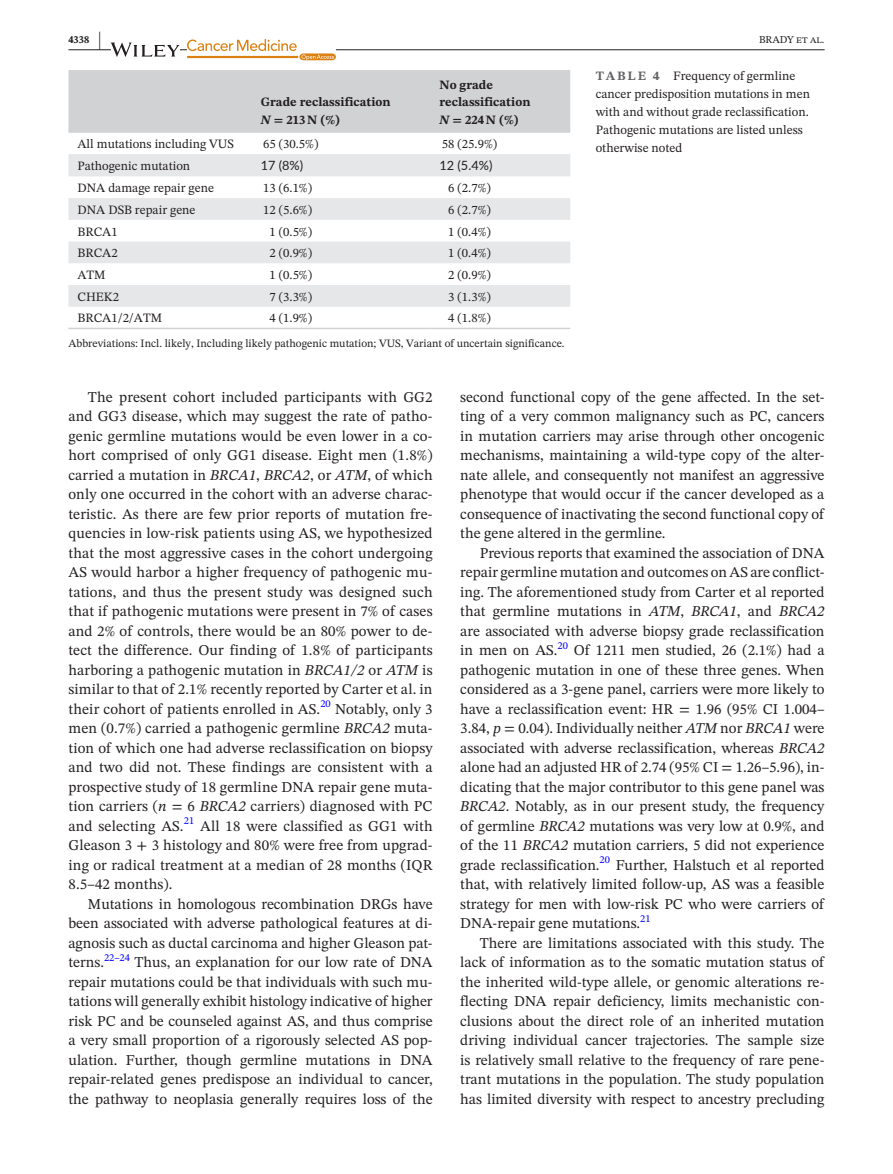
<style>
.page{position:relative;width:893px;height:1174px;background:#fff}
.page>*{position:absolute;margin:0;border:0;box-sizing:border-box;transform-origin:0 0}
.t1{font:15px/19.5px "STIX Two Text";color:#231f20;text-align:justify}
.t2{font:12.75px/18px "STIX Two Text";color:#231f20}
.t3{font:700 12.75px/17.2px "STIX Two Text";color:#231f20}
.t4{font:12.75px "Lato";color:#231f20}
.t5{font:11.25px "STIX Two Text";color:#231f20}
.t6{font:10.5px "STIX Two Text";color:#00f}
.t7{font:10.5px "STIX Two Text";color:#231f20}
.t8{font:700 10.5px "STIX Two Text";color:#231f20}
.s1{font-size:21px}
.s2{font-style:italic}
.s3{font-family:"STIX"}
.s4{font-weight:700;color:#636366}
</style>
<div class="page">
<hr style="left:68px;top:49px;width:756px;height:1px;background:#231f20">
<svg style="left:111px;top:43px;width:68px;height:14px"></svg>
<svg style="left:187px;top:39px;width:149px;height:21px"></svg>
<div style="left:68px;top:70px;width:502px;height:63px;background:#d1d2d4"></div>
<svg style="left:68px;top:154px;width:502px;height:153px;fill:#e6e7e9"></svg>
<hr style="left:68px;top:328px;width:184px;height:1px;background:#d1d2d4">
<hr style="left:252px;top:328px;width:178px;height:1px;background:#d1d2d4">
<hr style="left:430px;top:328px;width:140px;height:1px;background:#d1d2d4">
<p class="t8" style="left:68px;top:32px;width:34px">4338 <span class="s1">|</span></p>
<p class="t7" style="left:759px;top:32px;width:67px">BRADY et al.</p>
<p class="t3" style="left:261px;top:94px;width:132px">Grade reclassification<br><span class="s2">N</span> <span class="s3">=</span> 213N (%)</p>
<p class="t3" style="left:439px;top:76px;width:93px">No grade reclassification<br><span class="s2">N</span> <span class="s3">=</span> 224N (%)</p>
<p class="t2" style="left:77px;top:135px;width:158px">All mutations including VUS</p>
<p class="t2" style="left:263px;top:135px;width:57px">65 (30.5%)</p>
<p class="t2" style="left:442px;top:135px;width:57px">58 (25.9%)</p>
<p class="t2" style="left:77px;top:156px;width:114px">Pathogenic mutation</p>
<p class="t4" style="left:261px;top:157px;width:44px">17 (8%)</p>
<p class="t4" style="left:439px;top:157px;width:54px">12 (5.4%)</p>
<p class="t2" style="left:77px;top:179px;width:138px">DNA damage repair gene</p>
<p class="t2" style="left:263px;top:179px;width:50px">13 (6.1%)</p>
<p class="t2" style="left:448px;top:179px;width:44px">6 (2.7%)</p>
<p class="t2" style="left:77px;top:200px;width:120px">DNA DSB repair gene</p>
<p class="t2" style="left:263px;top:200px;width:50px">12 (5.6%)</p>
<p class="t2" style="left:448px;top:200px;width:44px">6 (2.7%)</p>
<p class="t2" style="left:77px;top:222px;width:42px">BRCA1</p>
<p class="t2" style="left:270px;top:222px;width:44px">1 (0.5%)</p>
<p class="t2" style="left:448px;top:222px;width:44px">1 (0.4%)</p>
<p class="t2" style="left:77px;top:244px;width:42px">BRCA2</p>
<p class="t2" style="left:270px;top:244px;width:44px">2 (0.9%)</p>
<p class="t2" style="left:448px;top:244px;width:44px">1 (0.4%)</p>
<p class="t2" style="left:77px;top:266px;width:30px">ATM</p>
<p class="t2" style="left:270px;top:266px;width:44px">1 (0.5%)</p>
<p class="t2" style="left:448px;top:266px;width:44px">2 (0.9%)</p>
<p class="t2" style="left:77px;top:287px;width:43px">CHEK2</p>
<p class="t2" style="left:270px;top:287px;width:44px">7 (3.3%)</p>
<p class="t2" style="left:448px;top:287px;width:44px">3 (1.3%)</p>
<p class="t2" style="left:77px;top:309px;width:86px">BRCA1/2/ATM</p>
<p class="t2" style="left:270px;top:309px;width:44px">4 (1.9%)</p>
<p class="t2" style="left:448px;top:309px;width:44px">4 (1.8%)</p>
<p class="t5" style="left:68px;top:335px;width:498px">Abbreviations: Incl. likely, Including likely pathogenic mutation; VUS, Variant of uncertain significance.</p>
<p class="t2" style="left:596px;top:66px;width:216px"><span class="s4">TABLE 4</span> Frequency of germline cancer predisposition mutations in men with and without grade reclassification.<br>Pathogenic mutations are listed unless otherwise noted</p>
<p class="t1" style="left:68px;top:387px;width:366px;text-indent:20px">The present cohort included participants with GG2 and GG3 disease, which may suggest the rate of patho&shy;genic germline mutations would be even lower in a co&shy;hort comprised of only GG1 disease. Eight men (1.8%) carried a mutation in <span class="s2">BRCA1</span>, <span class="s2">BRCA2</span>, or <span class="s2">ATM</span>, of which only one occurred in the cohort with an adverse charac&shy;teristic. As there are few prior reports of mutation fre&shy;quencies in low-risk patients using AS, we hypothesized that the most aggressive cases in the cohort undergoing AS would harbor a higher frequency of pathogenic mu&shy;tations, and thus the present study was designed such that if pathogenic mutations were present in 7% of cases and 2% of controls, there would be an 80% power to de&shy;tect the difference. Our finding of 1.8% of participants harboring a pathogenic mutation in <span class="s2">BRCA1/2</span> or <span class="s2">ATM</span> is similar to that of 2.1% recently reported by Carter et al. in their cohort of patients enrolled in AS.</p>
<p class="t6" style="left:320px;top:696px;width:12px">20</p>
<p class="t1" style="left:68px;top:699px;width:366px;text-indent:267px">Notably, only 3 men (0.7%) carried a pathogenic germline <span class="s2">BRCA2</span> muta&shy;tion of which one had adverse reclassification on biopsy and two did not. These findings are consistent with a prospective study of 18 germline DNA repair gene muta&shy;tion carriers (<span class="s2">n</span> = 6 <span class="s2">BRCA2</span> carriers) diagnosed with PC and selecting AS.</p>
<p class="t6" style="left:184px;top:813px;width:12px">21</p>
<p class="t1" style="left:68px;top:816px;width:366px;text-indent:132px">All 18 were classified as GG1 with Gleason 3 + 3 histology and 80% were free from upgrad&shy;ing or radical treatment at a median of 28 months (IQR 8.5–42 months).</p>
<p class="t1" style="left:68px;top:894px;width:366px;text-indent:20px">Mutations in homologous recombination DRGs have been associated with adverse pathological features at di&shy;agnosis such as ductal carcinoma and higher Gleason pat&shy;terns.</p>
<p class="t6" style="left:104px;top:949px;width:28px">22–24</p>
<p class="t1" style="left:68px;top:952px;width:366px;text-indent:66px">Thus, an explanation for our low rate of DNA repair mutations could be that individuals with such mu&shy;tations will generally exhibit histology indicative of higher risk PC and be counseled against AS, and thus comprise a very small proportion of a rigorously selected AS pop&shy;ulation. Further, though germline mutations in DNA repair-related genes predispose an individual to cancer, the pathway to neoplasia generally requires loss of the</p>
<p class="t1" style="left:460px;top:387px;width:366px">second functional copy of the gene affected. In the set&shy;ting of a very common malignancy such as PC, cancers in mutation carriers may arise through other oncogenic mechanisms, maintaining a wild-type copy of the alter&shy;nate allele, and consequently not manifest an aggressive phenotype that would occur if the cancer developed as a consequence of inactivating the second functional copy of the gene altered in the germline.</p>
<p class="t1" style="left:460px;top:543px;width:366px;text-indent:20px">Previous reports that examined the association of DNA repair germline mutation and outcomes on AS are conflict&shy;ing. The aforementioned study from Carter et al reported that germline mutations in <span class="s2">ATM</span>, <span class="s2">BRCA1</span>, and <span class="s2">BRCA2 </span>are associated with adverse biopsy grade reclassification in men on AS.<sup>20</sup> Of 1211 men studied, 26 (2.1%) had a pathogenic mutation in one of these three genes. When considered as a 3-gene panel, carriers were more likely to have a reclassification event: HR = 1.96 (95% CI 1.004– 3.84, <span class="s2">p</span> = 0.04). Individually neither <span class="s2">ATM</span> nor <span class="s2">BRCA1</span> were associated with adverse reclassification, whereas <span class="s2">BRCA2 </span>alone had an adjusted HR of 2.74 (95% CI = 1.26–5.96), in&shy;dicating that the major contributor to this gene panel was <span class="s2">BRCA2</span>. Notably, as in our present study, the frequency of germline <span class="s2">BRCA2</span> mutations was very low at 0.9%, and of the 11 <span class="s2">BRCA2</span> mutation carriers, 5 did not experience grade reclassification.</p>
<p class="t6" style="left:600px;top:852px;width:12px">20</p>
<p class="t1" style="left:460px;top:855px;width:366px;text-indent:155px">Further, Halstuch et al reported that, with relatively limited follow-up, AS was a feasible strategy for men with low-risk PC who were carriers of DNA-repair gene mutations.</p>
<p class="t6" style="left:640px;top:910px;width:12px">21</p>
<p class="t1" style="left:460px;top:933px;width:366px;text-indent:20px">There are limitations associated with this study. The lack of information as to the somatic mutation status of the inherited wild-type allele, or genomic alterations re&shy;flecting DNA repair deficiency, limits mechanistic con&shy;clusions about the direct role of an inherited mutation driving individual cancer trajectories. The sample size is relatively small relative to the frequency of rare pene&shy;trant mutations in the population. The study population has limited diversity with respect to ancestry precluding</p>
</div>
